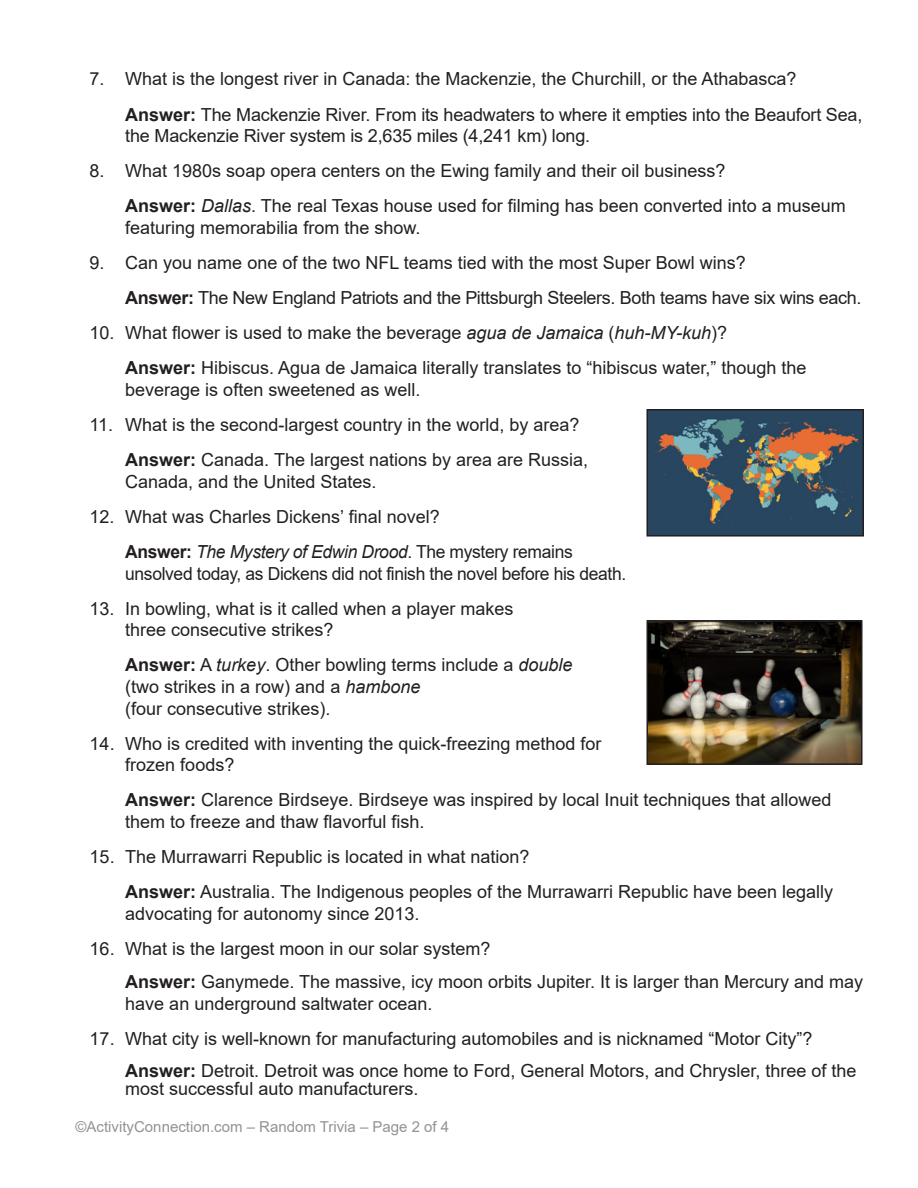
<style>
.page{position:relative;width:918px;height:1188px;background:#fff}
.page>*{position:absolute;margin:0;border:0;box-sizing:border-box;transform-origin:0 0}
.t1{font:18px/35.1px "Arial";color:#231f20}
.t2{font:18px/35.1px "Arial";letter-spacing:-.02em;color:#231f20}
.t3{font:15px "Arial";color:#939393}
.s1{font-weight:700}
.s2{font-style:italic}
</style>
<div class="page">
<img style="left:649px;top:412px;width:212px;height:122px">
<div style="left:646px;top:409px;width:218px;height:128px;border:2px solid #231f20"></div>
<img style="left:649px;top:623px;width:210px;height:139px">
<div style="left:646px;top:620px;width:216px;height:145px;border:2px solid #231f20"></div>
<p class="t1" style="left:125px;top:61px;width:739px;text-indent:-36px">7. What is the longest river in Canada: the Mackenzie, the Churchill, or the Athabasca?<br><span class="s1">Answer:</span> The Mackenzie River. From its headwaters to where it empties into the Beaufort Sea,</p>
<p class="t1" style="left:125px;top:118px;width:466px">the Mackenzie River system is 2,635 miles (4,241 km) long.</p>
<p class="t1" style="left:125px;top:153px;width:722px;text-indent:-36px">8. What 1980s soap opera centers on the Ewing family and their oil business?<br><span class="s1">Answer:</span> <span class="s2">Dallas</span>. The real Texas house used for filming has been converted into a museum</p>
<p class="t1" style="left:125px;top:210px;width:297px">featuring memorabilia from the show.</p>
<p class="t2" style="left:125px;top:245px;width:738px;text-indent:-36px">9. Can you name one of the two NFL teams tied with the most Super Bowl wins?<br><span class="s1">Answer:</span> The New England Patriots and the Pittsburgh Steelers. Both teams have six wins each.</p>
<p class="t1" style="left:125px;top:315px;width:683px;text-indent:-36px">10. What flower is used to make the beverage <span class="s2">agua de Jamaica</span> (<span class="s2">huh-MY-kuh</span>)?<br><span class="s1">Answer:</span> Hibiscus. Agua de Jamaica literally translates to “hibiscus water,” though the</p>
<p class="t1" style="left:125px;top:372px;width:297px">beverage is often sweetened as well.</p>
<p class="t1" style="left:125px;top:407px;width:464px;text-indent:-36px">11. What is the second-largest country in the world, by area?<br><span class="s1">Answer:</span> Canada. The largest nations by area are Russia,</p>
<p class="t1" style="left:125px;top:464px;width:253px">Canada, and the United States.</p>
<p class="t1" style="left:125px;top:499px;width:449px;text-indent:-36px">12. What was Charles Dickens’ final novel?<br><span class="s1">Answer:</span> <span class="s2">The Mystery of Edwin Drood</span>. The mystery remains</p>
<p class="t2" style="left:125px;top:556px;width:502px">unsolved today, as Dickens did not finish the novel before his death.</p>
<p class="t1" style="left:125px;top:597px;width:390px;line-height:21.6px;text-indent:-36px">13. In bowling, what is it called when a player makes three consecutive strikes?</p>
<p class="t1" style="left:125px;top:654px;width:449px;line-height:21.6px"><span class="s1">Answer:</span> A <span class="s2">turkey</span>. Other bowling terms include a <span class="s2">double </span>(two strikes in a row) and a <span class="s2">hambone<br></span>(four consecutive strikes).</p>
<p class="t1" style="left:125px;top:732px;width:478px;line-height:21.6px;text-indent:-36px">14. Who is credited with inventing the quick-freezing method for frozen foods?</p>
<p class="t1" style="left:125px;top:789px;width:708px;line-height:21.6px"><span class="s1">Answer:</span> Clarence Birdseye. Birdseye was inspired by local Inuit techniques that allowed them to freeze and thaw flavorful fish.</p>
<p class="t1" style="left:125px;top:839px;width:709px;text-indent:-36px">15. The Murrawarri Republic is located in what nation?<br><span class="s1">Answer:</span> Australia. The Indigenous peoples of the Murrawarri Republic have been legally</p>
<p class="t1" style="left:125px;top:896px;width:296px">advocating for autonomy since 2013.</p>
<p class="t1" style="left:125px;top:932px;width:739px;line-height:33.6px;text-indent:-36px">16. What is the largest moon in our solar system?<br><span class="s1">Answer:</span> Ganymede. The massive, icy moon orbits Jupiter. It is larger than Mercury and may</p>
<p class="t1" style="left:125px;top:986px;width:309px">have an underground saltwater ocean.</p>
<p class="t1" style="left:125px;top:1023px;width:733px;line-height:31.5px;text-indent:-36px">17. What city is well-known for manufacturing automobiles and is nicknamed “Motor City”?<br><span class="s1">Answer:</span> Detroit. Detroit was once home to Ford, General Motors, and Chrysler, three of the</p>
<p class="t1" style="left:125px;top:1071px;width:295px">most successful auto manufacturers.</p>
<p class="t3" style="left:76px;top:1116px;width:375px">©ActivityConnection.com – Random Trivia – Page 2 of 4</p>
</div>
